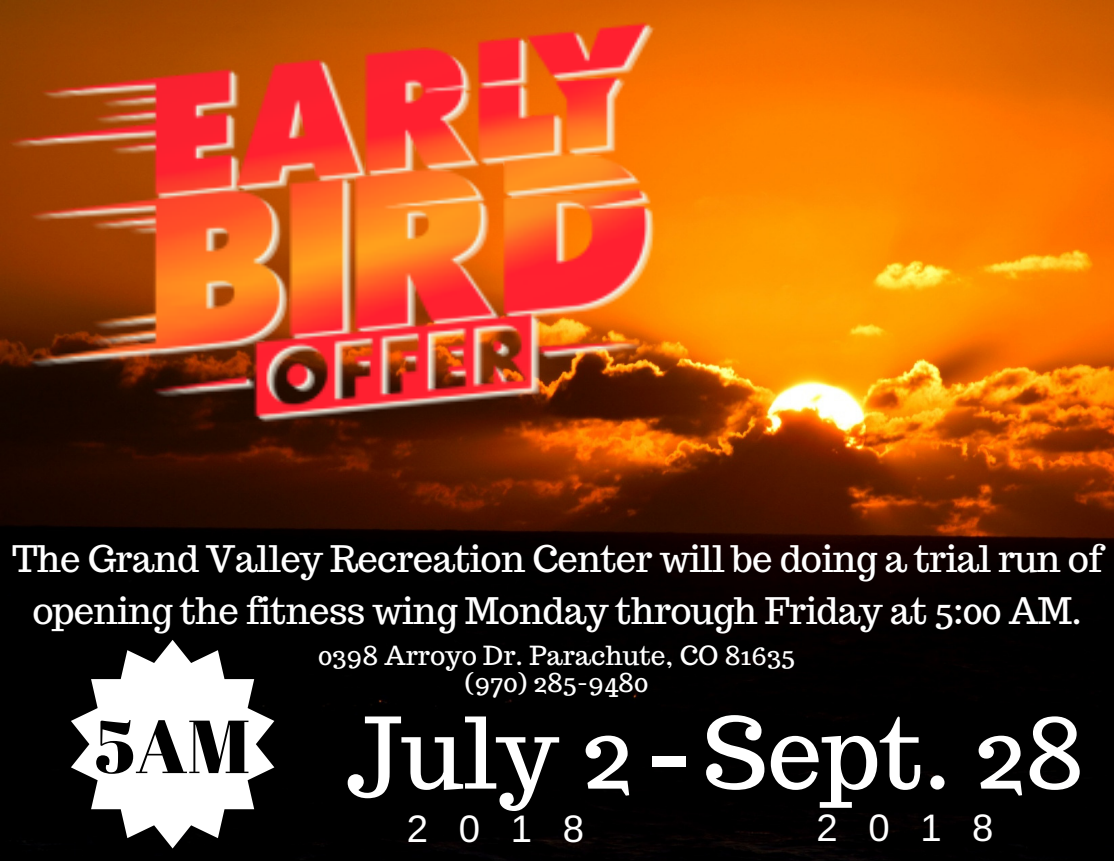
<style>
.page{position:relative;width:1114px;height:861px;background:#fff}
.page>*{position:absolute;margin:0;border:0;box-sizing:border-box;transform-origin:0 0}
.t1{font:137.16px "Arimo";color:#fff}
.t2{font:98.1px "Trocchi";color:#fff}
.t3{font:97.98px "Trocchi";color:#fff}
.t4{font:38.31px "Arimo";color:#fff}
.t5{font:38.28px "Arimo";color:#fff}
.t6{font:36.48px/52px "Trocchi";letter-spacing:-.02em;color:#fff;text-align:center}
.t7{font:26.28px/27px "Trocchi";color:#fff;text-align:center}
</style>
<div class="page">
<img style="left:0;top:0;width:1114px;height:861px">
<img style="left:0;top:0;width:732px;height:473px">
<svg style="left:71px;top:640px;width:203px;height:208px"></svg>
<p class="t6" style="left:12px;top:532px;width:1092px">The Grand Valley Recreation Center will be doing a trial run of opening the fitness wing Monday through Friday at 5:00 AM.</p>
<p class="t7" style="left:318px;top:641px;width:478px">0398 Arroyo Dr. Parachute, CO 81635 (970) 285-9480</p>
<h2 class="t2" style="left:95px;top:688px;width:539px"><sup>5AM</sup> July 2</h2>
<p class="t4" style="left:407px;top:807px;width:179px">2018</p>
<h1 class="t1" style="left:646px;top:673px;width:47px">-</h1>
<h3 class="t3" style="left:703px;top:689px;width:382px">Sept. 28</h3>
<p class="t5" style="left:816px;top:806px;width:178px">2018</p>
</div>
